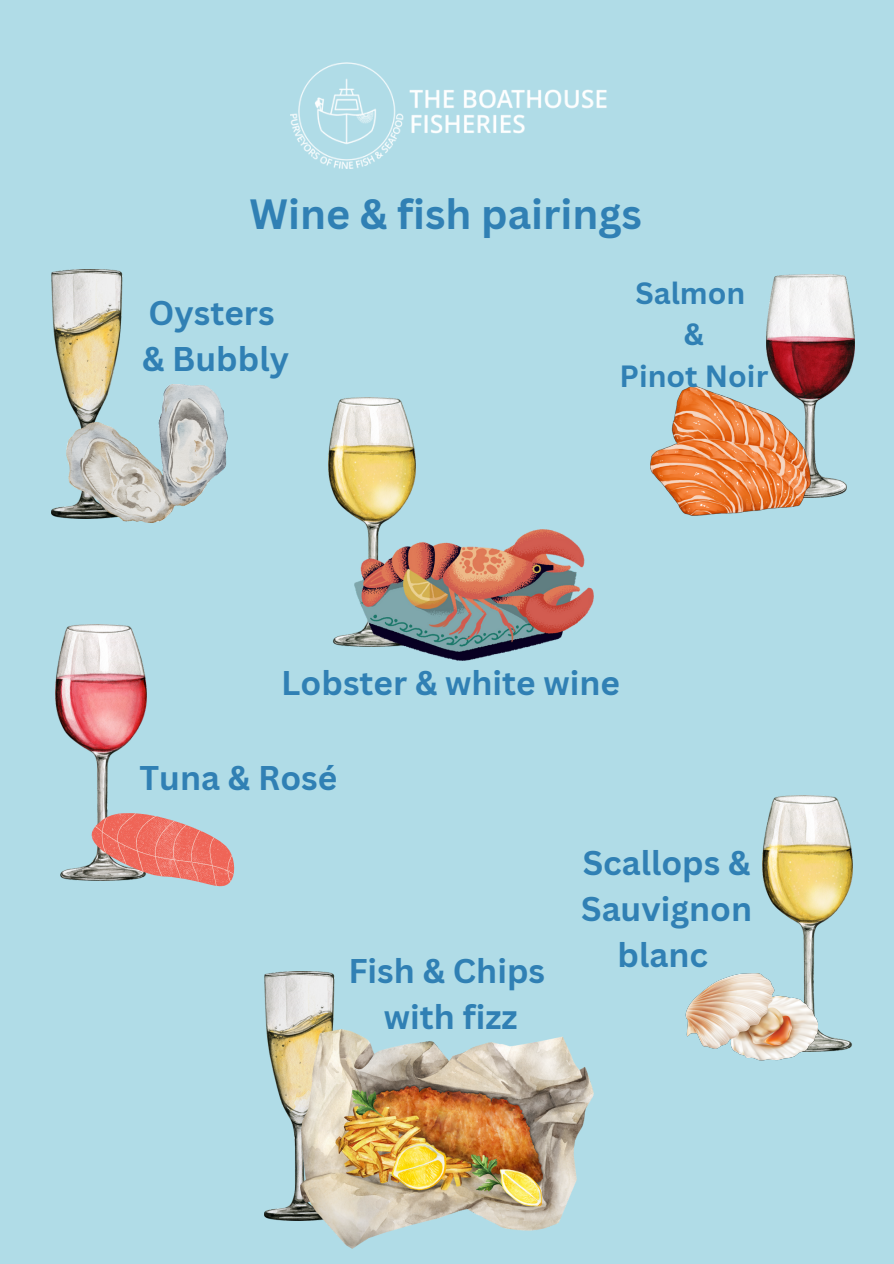
<style>
.page{position:relative;width:894px;height:1264px;background:#fff}
.page>*{position:absolute;margin:0;border:0;box-sizing:border-box;transform-origin:0 0}
.t1{font:700 41.25px "Canva Sans";color:#3080b4}
.t2{font:700 33.3px/46px "Canva Sans";color:#3080b4;text-align:center}
.t3{font:700 29.85px/41.2px "Canva Sans";color:#3080b4;text-align:center}
</style>
<div class="page">
<div style="left:0;top:0;width:893px;height:1263px;background:#b0dce7"></div>
<img style="left:290px;top:62px;width:317px;height:106px">
<img style="left:328px;top:397px;width:87px;height:249px">
<img style="left:354px;top:529px;width:239px;height:131px">
<img style="left:264px;top:971px;width:71px;height:249px">
<img style="left:300px;top:1029px;width:293px;height:219px">
<img style="left:766px;top:275px;width:88px;height:223px">
<img style="left:650px;top:387px;width:160px;height:129px">
<img style="left:52px;top:269px;width:71px;height:249px">
<img style="left:67px;top:385px;width:161px;height:137px">
<img style="left:56px;top:624px;width:90px;height:256px">
<svg style="left:90px;top:810px;width:145px;height:77px"></svg>
<img style="left:762px;top:795px;width:90px;height:256px">
<img style="left:685px;top:930px;width:153px;height:131px">
<p class="t1" style="left:249px;top:185px;width:394px">Wine &amp; fish pairings</p>
<p class="t2" style="left:142px;top:289px;width:148px;text-align:left">Oysters &amp; Bubbly</p>
<p class="t3" style="left:619px;top:272px;width:150px">Salmon<br>&amp;<br>Pinot Noir</p>
<p class="t2" style="left:281px;top:659px;width:340px">Lobster &amp; white wine</p>
<p class="t2" style="left:139px;top:753px;width:199px">Tuna &amp; Rosé</p>
<p class="t2" style="left:348px;top:946px;width:198px">Fish &amp; Chips with fizz</p>
<p class="t2" style="left:581px;top:838px;width:172px">Scallops &amp;<br>Sauvignon blanc</p>
</div>
